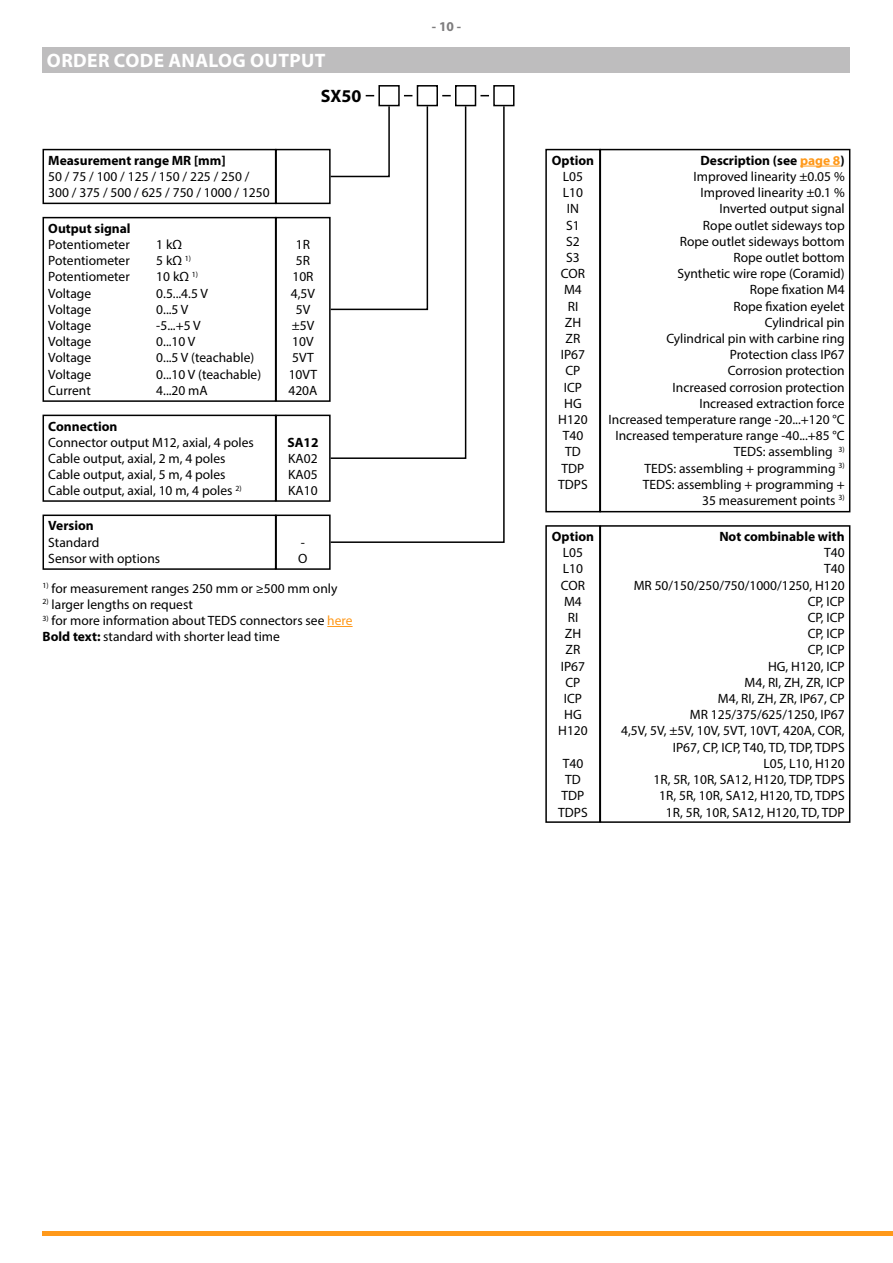
<style>
.page{position:relative;width:893px;height:1263px;background:#fff}
.page>*{position:absolute;margin:0;border:0;box-sizing:border-box;transform-origin:0 0}
.Überschrift_Inhaltsv{font:700 19.5px "Myriad Pro";letter-spacing:.02em;color:#fff}
.t1{font:700 18px "Myriad Pro";color:#000}
.t2{font:13.5px/16.2px "Myriad Pro";color:#000;text-align:right}
.t3{font:700 13.5px "Myriad Pro";color:#000}
.t4{font:700 13.5px "Myriad Pro";color:#7d7c7d}
.s1{color:#ff991a}
.s2{font-weight:700}
</style>
<div class="page">
<hr style="left:43px;top:1231px;width:850px;height:4px;background:#ff991a">
<div style="left:43px;top:47px;width:807px;height:25px;background:#bebdbe"></div>
<div style="left:378px;top:85px;width:22px;height:21px;border:2px solid #000"></div>
<div style="left:417px;top:85px;width:21px;height:21px;border:2px solid #000"></div>
<div style="left:455px;top:85px;width:21px;height:21px;border:2px solid #000"></div>
<div style="left:493px;top:85px;width:21px;height:21px;border:2px solid #000"></div>
<div style="left:43px;top:149px;width:233px;height:55px;border:2px solid #000"></div>
<div style="left:275px;top:149px;width:56px;height:55px;border:2px solid #000"></div>
<div style="left:43px;top:217px;width:233px;height:185px;border:2px solid #000"></div>
<div style="left:275px;top:217px;width:56px;height:185px;border:2px solid #000"></div>
<div style="left:43px;top:415px;width:233px;height:87px;border:2px solid #000"></div>
<div style="left:275px;top:415px;width:56px;height:87px;border:2px solid #000"></div>
<div style="left:43px;top:514px;width:233px;height:56px;border:2px solid #000"></div>
<div style="left:275px;top:514px;width:56px;height:56px;border:2px solid #000"></div>
<hr style="left:800px;top:166px;width:40px;height:1px;background:#ff991a">
<div style="left:600px;top:149px;width:250px;height:363px;border:2px solid #000"></div>
<div style="left:545px;top:149px;width:56px;height:363px;border:2px solid #000"></div>
<div style="left:600px;top:525px;width:250px;height:298px;border:2px solid #000"></div>
<div style="left:545px;top:525px;width:56px;height:298px;border:2px solid #000"></div>
<svg style="left:327px;top:626px;width:26px;height:1px"></svg>
<svg style="left:329px;top:105px;width:176px;height:439px"></svg>
<p class="Überschrift_Inhaltsv" style="left:47px;top:48px;width:280px">ORDER CODE ANALOG OUTPUT</p>
<p class="t1" style="left:321px;top:85px;width:42px">SX50</p>
<p class="t3" style="left:48px;top:151px;width:179px">Measurement range MR [mm]</p>
<p class="t2" style="left:48px;top:168px;width:223px;text-align:left">50 / 75 / 100 / 125 / 150 / 225 / 250 /<br>300 / 375 / 500 / 625 / 750 / 1000 / 1250</p>
<p class="t3" style="left:48px;top:219px;width:84px">Output signal</p>
<p class="t2" style="left:48px;top:236px;width:83px">Potentiometer</p>
<p class="t2" style="left:156px;top:236px;width:27px">1 kΩ</p>
<p class="t2" style="left:48px;top:252px;width:83px">Potentiometer</p>
<p class="t2" style="left:156px;top:252px;width:36px">5 kΩ <sup>1)</sup></p>
<p class="t2" style="left:48px;top:268px;width:83px">Potentiometer</p>
<p class="t2" style="left:156px;top:268px;width:43px">10 kΩ <sup>1)</sup></p>
<p class="t2" style="left:48px;top:285px;width:44px">Voltage</p>
<p class="t2" style="left:156px;top:285px;width:53px">0.5...4.5 V</p>
<p class="t2" style="left:48px;top:301px;width:44px">Voltage</p>
<p class="t2" style="left:156px;top:301px;width:34px">0...5 V</p>
<p class="t2" style="left:48px;top:317px;width:44px">Voltage</p>
<p class="t2" style="left:156px;top:317px;width:46px">-5...+5 V</p>
<p class="t2" style="left:48px;top:333px;width:44px">Voltage</p>
<p class="t2" style="left:156px;top:333px;width:41px">0...10 V</p>
<p class="t2" style="left:48px;top:349px;width:44px">Voltage</p>
<p class="t2" style="left:156px;top:349px;width:100px">0...5 V (teachable)</p>
<p class="t2" style="left:48px;top:366px;width:44px">Voltage</p>
<p class="t2" style="left:156px;top:366px;width:106px">0...10 V (teachable)</p>
<p class="t2" style="left:48px;top:382px;width:44px">Current</p>
<p class="t2" style="left:156px;top:382px;width:53px">4...20 mA</p>
<p class="t3" style="left:48px;top:417px;width:71px">Connection</p>
<p class="t2" style="left:48px;top:434px;width:207px">Connector output M12, axial, 4 poles</p>
<p class="t2" style="left:48px;top:450px;width:179px">Cable output, axial, 2 m, 4 poles</p>
<p class="t2" style="left:48px;top:466px;width:179px">Cable output, axial, 5 m, 4 poles</p>
<p class="t2" style="left:48px;top:482px;width:195px">Cable output, axial, 10 m, 4 poles <sup>2)</sup></p>
<p class="t3" style="left:48px;top:517px;width:47px">Version</p>
<p class="t2" style="left:48px;top:534px;width:53px">Standard</p>
<p class="t2" style="left:48px;top:550px;width:113px">Sensor with options</p>
<p class="t2" style="left:296px;top:236px;width:16px">1R</p>
<p class="t2" style="left:296px;top:252px;width:16px">5R</p>
<p class="t2" style="left:292px;top:268px;width:23px">10R</p>
<p class="t2" style="left:291px;top:285px;width:26px">4,5V</p>
<p class="t2" style="left:296px;top:301px;width:16px">5V</p>
<p class="t2" style="left:292px;top:317px;width:24px">±5V</p>
<p class="t2" style="left:292px;top:333px;width:23px">10V</p>
<p class="t2" style="left:292px;top:349px;width:23px">5VT</p>
<p class="t2" style="left:289px;top:366px;width:30px">10VT</p>
<p class="t2" style="left:288px;top:382px;width:31px">420A</p>
<p class="t3" style="left:287px;top:433px;width:33px">SA12</p>
<p class="t2" style="left:288px;top:450px;width:31px">KA02</p>
<p class="t2" style="left:288px;top:466px;width:31px">KA05</p>
<p class="t2" style="left:288px;top:482px;width:31px">KA10</p>
<p class="t2" style="left:301px;top:534px;width:6px">-</p>
<p class="t2" style="left:298px;top:550px;width:11px">O</p>
<p class="t2" style="left:43px;top:580px;width:296px"><sup>1)</sup> for measurement ranges 250 mm or ≥500 mm only</p>
<p class="t2" style="left:43px;top:596px;width:152px"><sup>2)</sup> larger lengths on request</p>
<p class="t2" style="left:43px;top:612px;width:312px"><sup>3)</sup> for more information about TEDS connectors see <span class="s1">here</span></p>
<p class="t2" style="left:43px;top:628px;width:239px"><span class="s2">Bold text:</span> standard with shorter lead time</p>
<p class="t4" style="left:432px;top:18px;width:31px">- 10 -</p>
<p class="t3" style="left:552px;top:151px;width:44px">Option</p>
<p class="t2" style="left:563px;top:168px;width:22px">L05</p>
<p class="t2" style="left:563px;top:184px;width:22px">L10</p>
<p class="t2" style="left:567px;top:200px;width:14px">IN</p>
<p class="t2" style="left:566px;top:217px;width:15px">S1</p>
<p class="t2" style="left:566px;top:233px;width:15px">S2</p>
<p class="t2" style="left:566px;top:249px;width:15px">S3</p>
<p class="t2" style="left:561px;top:265px;width:26px">COR</p>
<p class="t2" style="left:564px;top:281px;width:19px">M4</p>
<p class="t2" style="left:568px;top:298px;width:12px">RI</p>
<p class="t2" style="left:565px;top:314px;width:18px">ZH</p>
<p class="t2" style="left:566px;top:330px;width:16px">ZR</p>
<p class="t2" style="left:561px;top:346px;width:26px">IP67</p>
<p class="t2" style="left:565px;top:362px;width:17px">CP</p>
<p class="t2" style="left:564px;top:379px;width:20px">ICP</p>
<p class="t2" style="left:564px;top:395px;width:19px">HG</p>
<p class="t2" style="left:558px;top:411px;width:31px">H120</p>
<p class="t2" style="left:563px;top:427px;width:22px">T40</p>
<p class="t2" style="left:565px;top:443px;width:17px">TD</p>
<p class="t2" style="left:562px;top:460px;width:24px">TDP</p>
<p class="t2" style="left:558px;top:476px;width:31px">TDPS</p>
<p class="t3" style="left:552px;top:528px;width:44px">Option</p>
<p class="t2" style="left:563px;top:544px;width:22px">L05</p>
<p class="t2" style="left:563px;top:561px;width:22px">L10</p>
<p class="t2" style="left:561px;top:577px;width:26px">COR</p>
<p class="t2" style="left:564px;top:593px;width:19px">M4</p>
<p class="t2" style="left:568px;top:609px;width:12px">RI</p>
<p class="t2" style="left:565px;top:625px;width:18px">ZH</p>
<p class="t2" style="left:566px;top:642px;width:16px">ZR</p>
<p class="t2" style="left:561px;top:658px;width:26px">IP67</p>
<p class="t2" style="left:565px;top:674px;width:17px">CP</p>
<p class="t2" style="left:564px;top:690px;width:20px">ICP</p>
<p class="t2" style="left:564px;top:706px;width:19px">HG</p>
<p class="t2" style="left:558px;top:723px;width:31px">H120</p>
<p class="t2" style="left:563px;top:755px;width:22px">T40</p>
<p class="t2" style="left:565px;top:771px;width:17px">TD</p>
<p class="t2" style="left:562px;top:787px;width:24px">TDP</p>
<p class="t2" style="left:558px;top:804px;width:31px">TDPS</p>
<p class="t3" style="left:700px;top:151px;width:146px">Description (see <span class="s1">page 8</span>)</p>
<p class="t2" style="left:693px;top:168px;width:153px">Improved linearity ±0.05 %</p>
<p class="t2" style="left:700px;top:184px;width:146px">Improved linearity ±0.1 %</p>
<p class="t2" style="left:720px;top:200px;width:127px">Inverted output signal</p>
<p class="t2" style="left:703px;top:217px;width:143px">Rope outlet sideways top</p>
<p class="t2" style="left:680px;top:233px;width:166px">Rope outlet sideways bottom</p>
<p class="t2" style="left:733px;top:249px;width:113px">Rope outlet bottom</p>
<p class="t2" style="left:678px;top:265px;width:169px">Synthetic wire rope (Coramid)</p>
<p class="t2" style="left:750px;top:281px;width:96px">Rope fixation M4</p>
<p class="t2" style="left:733px;top:298px;width:113px">Rope fixation eyelet</p>
<p class="t2" style="left:765px;top:314px;width:81px">Cylindrical pin</p>
<p class="t2" style="left:666px;top:330px;width:180px">Cylindrical pin with carbine ring</p>
<p class="t2" style="left:730px;top:346px;width:116px">Protection class IP67</p>
<p class="t2" style="left:728px;top:362px;width:118px">Corrosion protection</p>
<p class="t2" style="left:673px;top:379px;width:174px">Increased corrosion protection</p>
<p class="t2" style="left:699px;top:395px;width:147px">Increased extraction force</p>
<p class="t2" style="left:608px;top:411px;width:238px">Increased temperature range -20...+120 °C</p>
<p class="t2" style="left:615px;top:427px;width:231px">Increased temperature range -40...+85 °C</p>
<p class="t2" style="left:734px;top:443px;width:112px">TEDS: assembling <sup>3)</sup></p>
<p class="t2" style="left:644px;top:460px;width:202px">TEDS: assembling + programming <sup>3)</sup></p>
<p class="t2" style="left:643px;top:476px;width:204px">TEDS: assembling + programming +<br>35 measurement points <sup>3)</sup></p>
<p class="t3" style="left:719px;top:528px;width:127px">Not combinable with</p>
<p class="t2" style="left:824px;top:544px;width:22px">T40</p>
<p class="t2" style="left:824px;top:561px;width:22px">T40</p>
<p class="t2" style="left:634px;top:577px;width:212px">MR 50/150/250/750/1000/1250, H120</p>
<p class="t2" style="left:808px;top:593px;width:39px">CP, ICP</p>
<p class="t2" style="left:808px;top:609px;width:39px">CP, ICP</p>
<p class="t2" style="left:808px;top:625px;width:39px">CP, ICP</p>
<p class="t2" style="left:808px;top:642px;width:39px">CP, ICP</p>
<p class="t2" style="left:768px;top:658px;width:78px">HG, H120, ICP</p>
<p class="t2" style="left:745px;top:674px;width:102px">M4, RI, ZH, ZR, ICP</p>
<p class="t2" style="left:718px;top:690px;width:128px">M4, RI, ZH, ZR, IP67, CP</p>
<p class="t2" style="left:690px;top:706px;width:156px">MR 125/375/625/1250, IP67</p>
<p class="t2" style="left:621px;top:723px;width:225px">4,5V, 5V, ±5V, 10V, 5VT, 10VT, 420A, COR,<br>IP67, CP, ICP, T40, TD, TDP, TDPS</p>
<p class="t2" style="left:763px;top:755px;width:83px">L05, L10, H120</p>
<p class="t2" style="left:653px;top:771px;width:193px">1R, 5R, 10R, SA12, H120, TDP, TDPS</p>
<p class="t2" style="left:659px;top:787px;width:187px">1R, 5R, 10R, SA12, H120, TD, TDPS</p>
<p class="t2" style="left:666px;top:804px;width:180px">1R, 5R, 10R, SA12, H120, TD, TDP</p>
</div>
